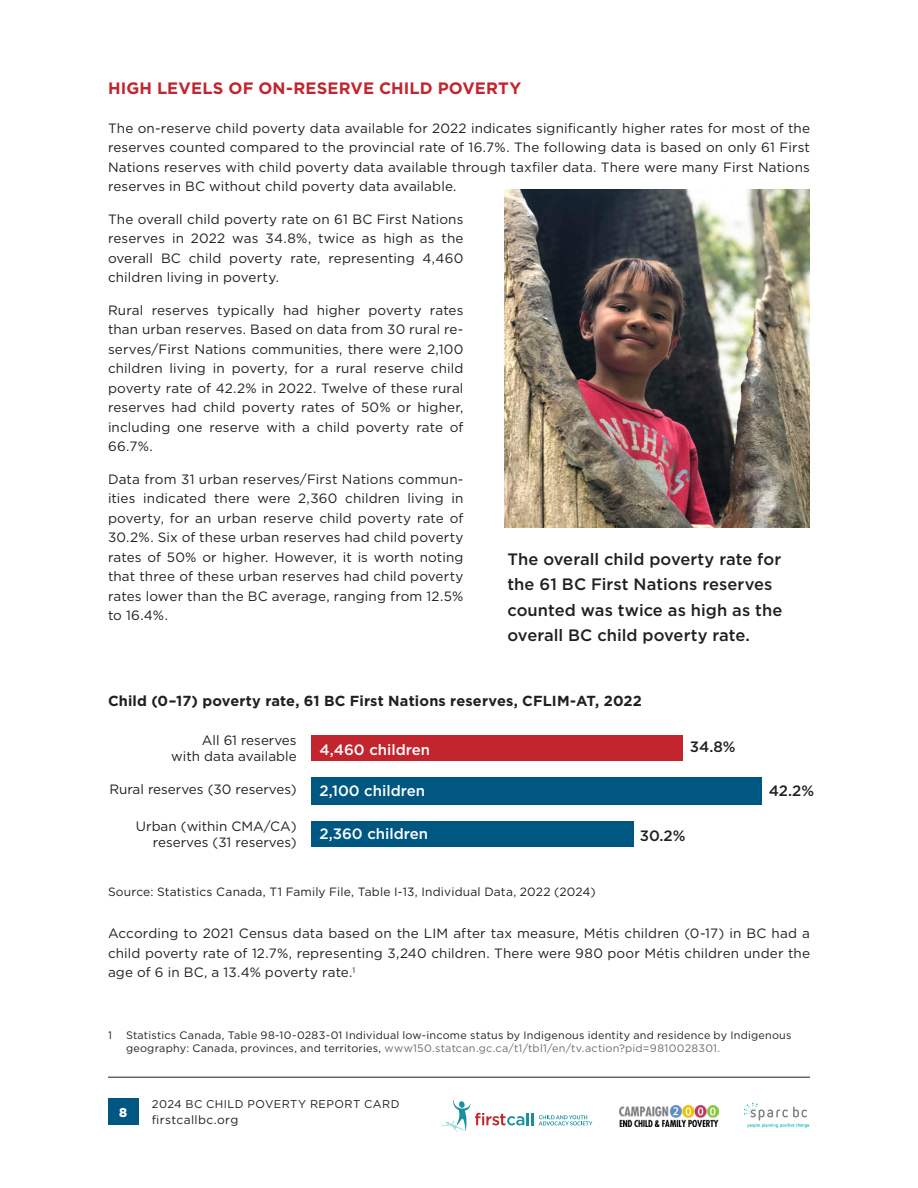
<style>
.page{position:relative;width:918px;height:1188px;background:#fff}
.page>*{position:absolute;margin:0;border:0;box-sizing:border-box;transform-origin:0 0}
.callout_big_red{font:500 16.5px/25.5px "Gotham";letter-spacing:.005em;color:#231f20}
.head_2{font:700 16.5px "Gotham";letter-spacing:.01em;color:#c2252d}
.figure_text{font:500 15px "Gotham";color:#fff}
.figure_text-2{font:500 15px "Gotham";color:#231f20}
.figure_head{font:700 14.55px "Gotham";letter-spacing:.01em;color:#231f20}
.body_text{font:13.5px/19.5px "Gotham";letter-spacing:.01em;color:#231f20;text-align:justify}
.body_after_figure_source{font:13.5px/19.5px "Gotham";letter-spacing:.01em;color:#231f20;text-align:justify}
.figure_text-3{font:13.5px/16.2px "Gotham";color:#231f20;text-align:right}
.t1{font:900 12.75px "Gotham";color:#fff}
.figure_source{font:12px "Gotham";letter-spacing:.015em;color:#231f20}
.t2{font:11.25px "Gotham";letter-spacing:.04em;color:#231f20}
.footnote{font:10.8px/12.9px "Gotham";letter-spacing:.02em;color:#231f20}
.s1{color:#6c6d70}
</style>
<div class="page">
<div style="left:108px;top:1098px;width:31px;height:27px;background:#005882"></div>
<hr style="left:108px;top:1077px;width:702px;height:1px;background:#231f20">
<svg style="left:744px;top:1103px;width:66px;height:25px"></svg>
<svg style="left:539px;top:1115px;width:53px;height:10px"></svg>
<svg style="left:440px;top:1100px;width:93px;height:32px"></svg>
<img style="left:619px;top:1106px;width:99px;height:21px">
<div style="left:311px;top:778px;width:451px;height:27px;background:#005882"></div>
<div style="left:311px;top:736px;width:372px;height:25px;background:#c2252d"></div>
<div style="left:311px;top:821px;width:323px;height:26px;background:#005882"></div>
<img style="left:504px;top:189px;width:306px;height:339px">
<p class="head_2" style="left:108px;top:77px;width:415px">HIGH LEVELS OF ON-RESERVE CHILD POVERTY</p>
<p class="body_text" style="left:108px;top:118px;width:704px">The on-reserve child poverty data available for 2022 indicates significantly higher rates for most of the reserves counted compared to the provincial rate of 16.7%. The following data is based on only 61 First Nations reserves with child poverty data available through taxfiler data. There were many First Nations reserves in BC without child poverty data available.</p>
<p class="body_text" style="left:108px;top:209px;width:357px">The overall child poverty rate on 61 BC First Nations reserves in 2022 was 34.8%, twice as high as the overall BC child poverty rate, representing 4,460 children living in poverty.</p>
<p class="body_text" style="left:108px;top:300px;width:357px">Rural reserves typically had higher poverty rates than urban reserves. Based on data from 30 rural re&shy;serves/First Nations communities, there were 2,100 children living in poverty, for a rural reserve child poverty rate of 42.2% in 2022. Twelve of these rural reserves had child poverty rates of 50% or higher, including one reserve with a child poverty rate of 66.7%.</p>
<p class="body_text" style="left:108px;top:469px;width:357px">Data from 31 urban reserves/First Nations commun&shy;ities indicated there were 2,360 children living in poverty, for an urban reserve child poverty rate of 30.2%. Six of these urban reserves had child poverty rates of 50% or higher. However, it is worth noting that three of these urban reserves had child poverty rates lower than the BC average, ranging from 12.5% to 16.4%.</p>
<p class="callout_big_red" style="left:507px;top:546px;width:276px">The overall child poverty rate for the 61 BC First Nations reserves counted was twice as high as the overall BC child poverty rate.</p>
<p class="figure_head" style="left:108px;top:691px;width:535px">Child (0–17) poverty rate, 61 BC First Nations reserves, CFLIM-AT, 2022</p>
<p class="figure_text-3" style="left:171px;top:732px;width:127px">All 61 reserves with data available</p>
<p class="figure_text-2" style="left:690px;top:737px;width:47px">34.8%</p>
<p class="figure_text" style="left:320px;top:740px;width:112px">4,460 children</p>
<p class="figure_text-3" style="left:109px;top:781px;width:189px">Rural reserves (30 reserves)</p>
<p class="figure_text-3" style="left:136px;top:817px;width:162px">Urban (within CMA/CA) reserves (31 reserves)</p>
<p class="figure_text" style="left:320px;top:781px;width:107px">2,100 children</p>
<p class="figure_text" style="left:320px;top:824px;width:110px">2,360 children</p>
<p class="figure_text-2" style="left:640px;top:825px;width:47px">30.2%</p>
<p class="figure_text-2" style="left:769px;top:781px;width:47px">42.2%</p>
<p class="figure_source" style="left:108px;top:884px;width:489px">Source: Statistics Canada, T1 Family File, Table I-13, Individual Data, 2022 (2024)</p>
<p class="body_after_figure_source" style="left:108px;top:923px;width:704px">According to 2021 Census data based on the LIM after tax measure, Métis children (0-17) in BC had a child poverty rate of 12.7%, representing 3,240 children. There were 980 poor Métis children under the age of 6 in BC, a 13.4% poverty rate.<sup>1</sup></p>
<p class="footnote" style="left:108px;top:1029px;width:5px">1</p>
<p class="footnote" style="left:126px;top:1029px;width:667px">Statistics Canada, Table 98-10-0283-01 Individual low-income status by Indigenous identity and residence by Indigenous geography: Canada, provinces, and territories, <span class="s1">www150.statcan.gc.ca/t1/tbl1/en/tv.action?pid=9810028301.</span></p>
<p class="t1" style="left:119px;top:1103px;width:10px">8</p>
<p class="t2" style="left:152px;top:1096px;width:249px">2024 BC CHILD POVERTY REPORT CARD</p>
<p class="figure_source" style="left:152px;top:1112px;width:88px">firstcallbc.org</p>
</div>
